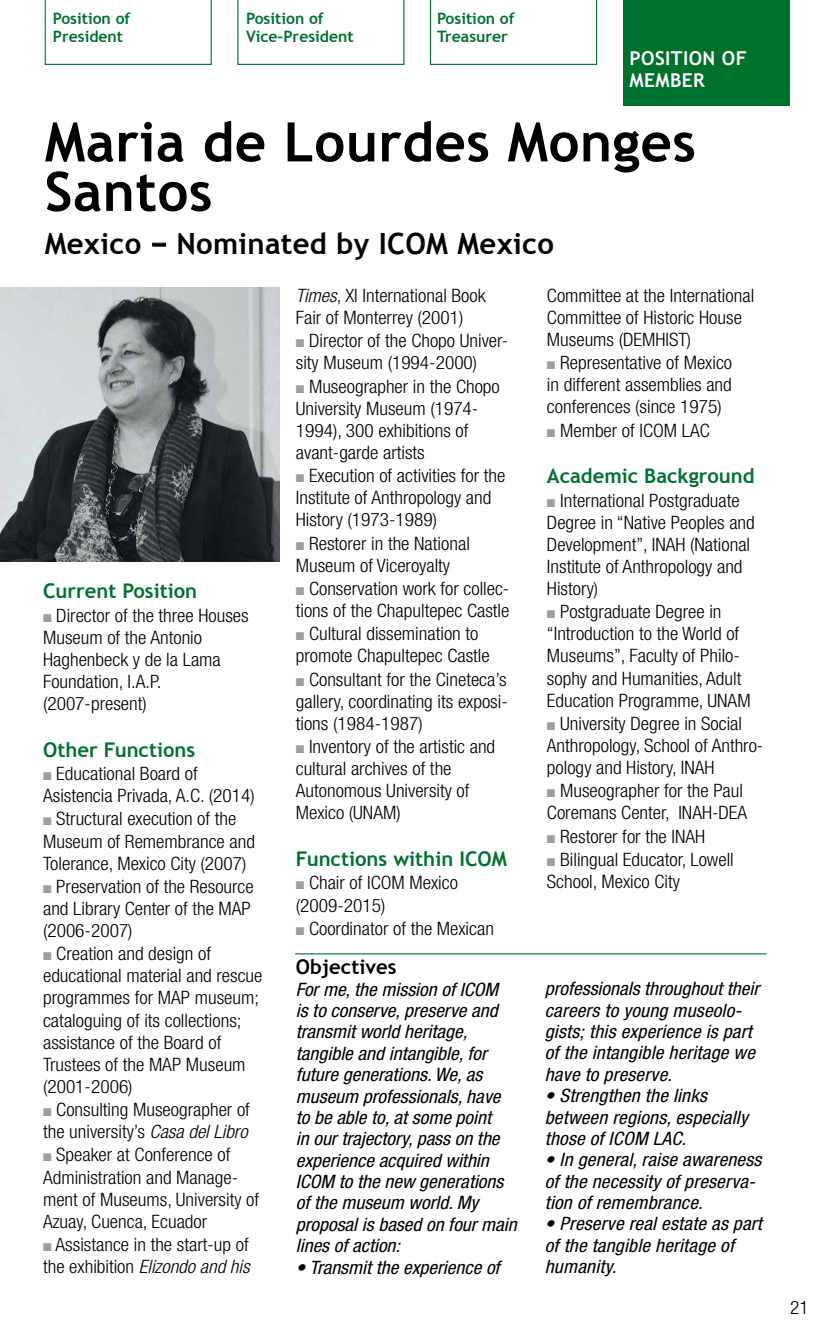
<style>
.page{position:relative;width:830px;height:1340px;background:#fff}
.page>*{position:absolute;margin:0;border:0;box-sizing:border-box;transform-origin:0 0}
.t1{font:700 54.45px/49.5px "Trebuchet MS";letter-spacing:.01em;color:#000}
.t2{font:700 29.25px "Trebuchet MS";letter-spacing:.01em;color:#000}
.t3{font:700 20.25px "Trebuchet MS";color:#00702d}
.t4{font:700 20.25px "Trebuchet MS";color:#000}
.t5{font:700 19.12px/22.5px "Trebuchet MS";letter-spacing:.02em;color:#fff}
.t6{font:300 condensed 18.45px/22.1px "Helvetica Neue";color:#000;scale:1.05 1}
.t7{font:italic condensed 18.45px/21.4px "Helvetica Neue";color:#000;scale:1.05 1}
.t8{font:700 15.75px/18px "Trebuchet MS";color:#00702d}
.s1{color:#9c9e9f}
.s2{font-style:italic}
</style>
<div class="page">
<svg style="left:45px;top:0;width:167px;height:65px"></svg>
<svg style="left:237px;top:0;width:167px;height:65px"></svg>
<svg style="left:430px;top:0;width:167px;height:65px"></svg>
<img style="left:0;top:287px;width:280px;height:274px">
<div style="left:152px;top:243px;width:14px;height:3px;border:1px solid #000"></div>
<div style="left:623px;top:0;width:165px;height:106px;background:#00702d"></div>
<hr style="left:295px;top:953px;width:471px;height:1px;background:#00702d">
<p class="t8" style="left:53px;top:10px;width:79px">Position of<br>President</p>
<p class="t8" style="left:246px;top:10px;width:109px">Position of<br>Vice-President</p>
<p class="t8" style="left:437px;top:10px;width:79px">Position of<br>Treasurer</p>
<p class="t5" style="left:629px;top:47px;width:119px">POSITION OF<br>MEMBER</p>
<h1 class="t1" style="left:45px;top:117px;width:652px">Maria de Lourdes Monges<br>Santos</h1>
<h2 class="t2" style="left:45px;top:225px;width:510px">Mexico − Nominated by ICOM Mexico</h2>
<p class="t3" style="left:43px;top:578px;width:156px">Current Position</p>
<p class="t6" style="left:43px;top:604px;width:197px"><span class="s1">■</span> Director of the three Houses<br>Museum of the Antonio<br>Haghenbeck y de la Lama<br>Foundation, I.A.P. (2007-present)</p>
<p class="t3" style="left:43px;top:737px;width:154px">Other Functions</p>
<p class="t6" style="left:43px;top:762px;width:203px"><span class="s1">■</span> Educational Board of<br>Asistencia Privada, A.C. (2014)</p>
<p class="t6" style="left:43px;top:807px;width:203px"><span class="s1">■</span> Structural execution of the<br>Museum of Remembrance and<br>Tolerance, Mexico City (2007)</p>
<p class="t6" style="left:43px;top:875px;width:202px"><span class="s1">■</span> Preservation of the Resource and Library Center of the MAP (2006-2007)</p>
<p class="t6" style="left:43px;top:942px;width:210px"><span class="s1">■</span> Creation and design of educational material and rescue programmes for MAP museum; cataloguing of its collections; assistance of the Board of<br>Trustees of the MAP Museum (2001-2006)</p>
<p class="t6" style="left:43px;top:1098px;width:198px"><span class="s1">■</span> Consulting Museographer of the university’s <span class="s2">Casa del Libro</span></p>
<p class="t6" style="left:43px;top:1143px;width:207px"><span class="s1">■</span> Speaker at Conference of<br>Administration and Manage&shy;ment of Museums, University of<br>Azuay, Cuenca, Ecuador</p>
<p class="t6" style="left:43px;top:1233px;width:198px"><span class="s1">■</span> Assistance in the start-up of the exhibition <span class="s2">Elizondo and his</span></p>
<p class="t6" style="left:296px;top:284px;width:182px"><span class="s2">Times</span>, XI International Book<br>Fair of Monterrey (2001)</p>
<p class="t6" style="left:296px;top:329px;width:204px"><span class="s1">■</span> Director of the Chopo Univer&shy;sity Museum (1994-2000)</p>
<p class="t6" style="left:296px;top:375px;width:196px"><span class="s1">■</span> Museographer in the Chopo<br>University Museum (1974-<br>1994), 300 exhibitions of avant-garde artists</p>
<p class="t6" style="left:296px;top:464px;width:201px"><span class="s1">■</span> Execution of activities for the<br>Institute of Anthropology and<br>History (1973-1989)</p>
<p class="t6" style="left:296px;top:532px;width:167px"><span class="s1">■</span> Restorer in the National<br>Museum of Viceroyalty</p>
<p class="t6" style="left:296px;top:577px;width:205px"><span class="s1">■</span> Conservation work for collec&shy;tions of the Chapultepec Castle</p>
<p class="t6" style="left:296px;top:622px;width:186px"><span class="s1">■</span> Cultural dissemination to promote Chapultepec Castle</p>
<p class="t6" style="left:296px;top:668px;width:203px;text-align:justify"><span class="s1">■</span> Consultant for the Cineteca’s gallery, coordinating its exposi&shy;tions (1984-1987)</p>
<p class="t6" style="left:296px;top:735px;width:191px"><span class="s1">■</span> Inventory of the artistic and cultural archives of the<br>Autonomous University of<br>Mexico (UNAM)</p>
<p class="t3" style="left:296px;top:846px;width:212px">Functions within ICOM</p>
<p class="t6" style="left:296px;top:871px;width:156px"><span class="s1">■</span> Chair of ICOM Mexico (2009-2015)</p>
<p class="t6" style="left:296px;top:917px;width:190px"><span class="s1">■</span> Coordinator of the Mexican</p>
<p class="t4" style="left:296px;top:954px;width:102px">Objectives</p>
<p class="t7" style="left:296px;top:978px;width:212px">For me, the mission of ICOM<br>is to conserve, preserve and transmit world heritage, tangible and intangible, for future generations. We, as museum professionals, have to be able to, at some point<br>in our trajectory, pass on the experience acquired within<br>ICOM to the new generations of the museum world. My proposal is based on four main lines of action:</p>
<p class="t7" style="left:296px;top:1256px;width:195px">• Transmit the experience of</p>
<p class="t6" style="left:546px;top:284px;width:199px">Committee at the International<br>Committee of Historic House<br>Museums (DEMHIST)</p>
<p class="t6" style="left:546px;top:351px;width:178px;text-align:justify"><span class="s1">■</span> Representative of Mexico in different assemblies and conferences (since 1975)</p>
<p class="t6" style="left:546px;top:419px;width:157px"><span class="s1">■</span> Member of ICOM LAC</p>
<p class="t3" style="left:546px;top:463px;width:209px">Academic Background</p>
<p class="t6" style="left:546px;top:489px;width:199px"><span class="s1">■</span> International Postgraduate<br>Degree in “Native Peoples and<br>Development”, INAH (National<br>Institute of Anthropology and<br>History)</p>
<p class="t6" style="left:546px;top:600px;width:195px"><span class="s1">■</span> Postgraduate Degree in “Introduction to the World of<br>Museums”, Faculty of Philo&shy;sophy and Humanities, Adult<br>Education Programme, UNAM</p>
<p class="t6" style="left:546px;top:712px;width:207px"><span class="s1">■</span> University Degree in Social<br>Anthropology, School of Anthro&shy;pology and History, INAH</p>
<p class="t6" style="left:546px;top:779px;width:192px"><span class="s1">■</span> Museographer for the Paul<br>Coremans Center, INAH-DEA</p>
<p class="t6" style="left:546px;top:825px;width:152px"><span class="s1">■</span> Restorer for the INAH</p>
<p class="t6" style="left:546px;top:848px;width:179px"><span class="s1">■</span> Bilingual Educator, Lowell<br>School, Mexico City</p>
<p class="t7" style="left:544px;top:977px;width:205px">professionals throughout their careers to young museolo&shy;gists; this experience is part of the intangible heritage we have to preserve.</p>
<p class="t7" style="left:544px;top:1084px;width:195px">• Strengthen the links between regions, especially those of ICOM LAC.</p>
<p class="t7" style="left:544px;top:1148px;width:208px">• In general, raise awareness of the necessity of preserva&shy;tion of remembrance.</p>
<p class="t7" style="left:544px;top:1212px;width:208px">• Preserve real estate as part of the tangible heritage of humanity.</p>
<p class="t6" style="left:789px;top:1296px;width:19px">21</p>
</div>
